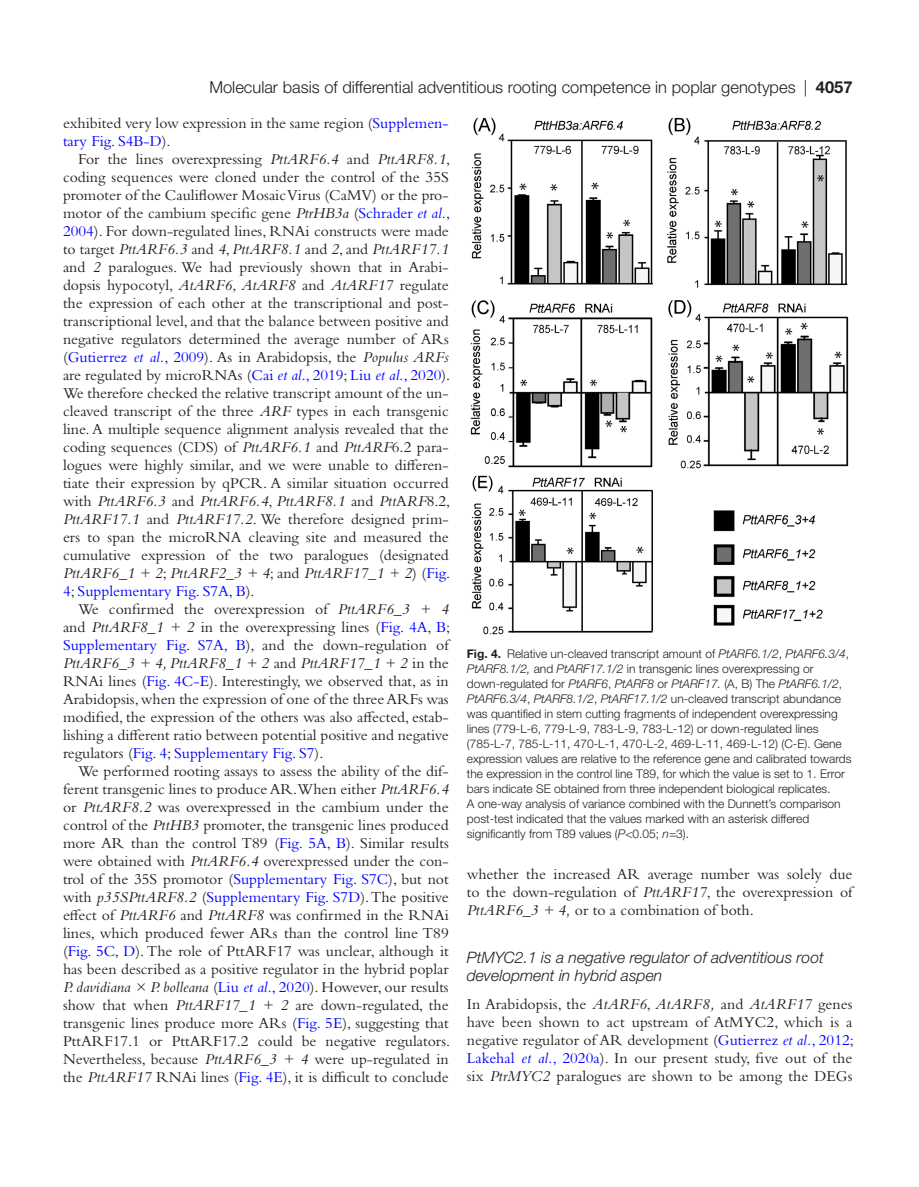
<style>
.page{position:relative;width:919px;height:1187px;background:#fff}
.page>*{position:absolute;margin:0;border:0;box-sizing:border-box;transform-origin:0 0}
.t1{font:300 16.5px "Helvetica Neue LT Std";color:#231f20}
.t2{font:15.75px/18px "Bembo Std";color:#231f20;text-align:justify}
.t3{font:italic 300 15.75px/18px "Helvetica Neue LT Std";color:#231f20}
.t4{font:300 12px/15px "Helvetica Neue LT Std";color:#231f20}
.s1{font-weight:700}
.s2{color:#00f}
.s3{font-style:italic}
.s4{font-style:italic;color:#00f}
</style>
<div class="page">
<img style="left:470px;top:117px;width:378px;height:517px">
<p class="t1" style="left:209px;top:77px;width:644px">Molecular basis of differential adventitious rooting competence in poplar genotypes | <span class="s1">4057</span></p>
<p class="t2" style="left:63px;top:113px;width:387px">exhibited very low expression in the same region (<span class="s2">Supplemen&shy;tary Fig. S4B-D</span>).</p>
<p class="t2" style="left:63px;top:149px;width:389px;text-indent:15px">For the lines overexpressing <span class="s3">PttARF6.4</span> and <span class="s3">PttARF8.1</span>, coding sequences were cloned under the control of the 35S promoter of the Cauliflower Mosaic Virus (CaMV) or the pro&shy;motor of the cambium specific gene <span class="s3">PtrHB3a</span> (<span class="s2">Schrader</span> <span class="s4">et al.</span><span class="s2">, 2004</span>). For down-regulated lines, RNAi constructs were made to target <span class="s3">PttARF6.3</span> and <span class="s3">4</span>, <span class="s3">PttARF8.1</span> and <span class="s3">2</span>, and <span class="s3">PttARF17.1 </span>and <span class="s3">2</span> paralogues. We had previously shown that in Arabi&shy;dopsis hypocotyl, <span class="s3">AtARF6</span>, <span class="s3">AtARF8</span> and <span class="s3">AtARF17</span> regulate the expression of each other at the transcriptional and post&shy;transcriptional level, and that the balance between positive and negative regulators determined the average number of ARs (<span class="s2">Gutierrez</span> <span class="s4">et al.</span><span class="s2">, 2009</span>). As in Arabidopsis, the <span class="s3">Populus ARFs </span>are regulated by microRNAs (<span class="s2">Cai</span> <span class="s4">et al.</span><span class="s2">, 2019</span>; <span class="s2">Liu</span> <span class="s4">et al.</span><span class="s2">, 2020</span>).<br>We therefore checked the relative transcript amount of the un&shy;cleaved transcript of the three <span class="s3">ARF</span> types in each transgenic line. A multiple sequence alignment analysis revealed that the coding sequences (CDS) of <span class="s3">PttARF6.1</span> and <span class="s3">PttARF</span>6.2 para&shy;logues were highly similar, and we were unable to differen&shy;tiate their expression by qPCR. A similar situation occurred with <span class="s3">PttARF6.3</span> and <span class="s3">PttARF6.4</span>, <span class="s3">PttARF8.1</span> and <span class="s3">Ptt</span>A<span class="s3">RF</span>8.2, <span class="s3">PttARF17.1</span> and <span class="s3">PttARF17.2</span>. We therefore designed prim&shy;ers to span the microRNA cleaving site and measured the cumulative expression of the two paralogues (designated <span class="s3">PttARF6_1 + 2</span>; <span class="s3">PttARF2_3 + 4</span>; and <span class="s3">PttARF17_1 + 2</span>) (<span class="s2">Fig.<br>4</span>; <span class="s2">Supplementary Fig. S7A, B</span>).</p>
<p class="t2" style="left:63px;top:599px;width:389px;text-indent:15px">We confirmed the overexpression of <span class="s3">PttARF6_3 + 4 </span>and <span class="s3">PttARF8_1 + 2</span> in the overexpressing lines (<span class="s2">Fig. 4A</span>, <span class="s2">B</span>; <span class="s2">Supplementary Fig. S7A, B</span>), and the down-regulation of <span class="s3">PttARF6_3 + 4, PttARF8_1 + 2</span> and <span class="s3">PttARF17_1 + 2</span> in the RNAi lines (<span class="s2">Fig. 4C-E</span>). Interestingly, we observed that, as in Arabidopsis, when the expression of one of the three ARFs was modified, the expression of the others was also affected, estab&shy;lishing a different ratio between potential positive and negative regulators (<span class="s2">Fig. 4</span>; <span class="s2">Supplementary Fig. S7</span>).</p>
<p class="t2" style="left:63px;top:761px;width:389px;text-indent:15px">We performed rooting assays to assess the ability of the dif&shy;ferent transgenic lines to produce AR.When either <span class="s3">PttARF6.4 </span>or <span class="s3">PttARF8.2</span> was overexpressed in the cambium under the control of the <span class="s3">PttHB3</span> promoter, the transgenic lines produced more AR than the control T89 (<span class="s2">Fig. 5A</span>, <span class="s2">B</span>). Similar results were obtained with <span class="s3">PttARF6.4</span> overexpressed under the con&shy;trol of the 35S promotor (<span class="s2">Supplementary Fig. S7C</span>), but not with <span class="s3">p35SPttARF8.2</span> (<span class="s2">Supplementary Fig. S7D</span>). The positive effect of <span class="s3">PttARF6</span> and <span class="s3">PttARF8</span> was confirmed in the RNAi lines, which produced fewer ARs than the control line T89 (<span class="s2">Fig. 5C</span>, <span class="s2">D</span>). The role of PttARF17 was unclear, although it has been described as a positive regulator in the hybrid poplar <span class="s3">P. davidiana × P. bolleana</span> (<span class="s2">Liu</span> <span class="s4">et al.</span><span class="s2">, 2020</span>). However, our results show that when <span class="s3">PttARF17_1 + 2</span> are down-regulated, the transgenic lines produce more ARs (<span class="s2">Fig. 5E</span>), suggesting that PttARF17.1 or PttARF17.2 could be negative regulators.<br>Nevertheless, because <span class="s3">PttARF6_3 + 4</span> were up-regulated in the <span class="s3">PttARF17</span> RNAi lines (<span class="s2">Fig. 4E</span>), it is difficult to conclude</p>
<p class="t4" style="left:467px;top:645px;width:386px"><span class="s1">Fig. 4.</span> Relative un-cleaved transcript amount of <span class="s3">PtARF6.1/2</span>, <span class="s3">PtARF6.3/4</span>, <span class="s3">PtARF8.1/2,</span> and <span class="s3">PtARF17.1/2</span> in transgenic lines overexpressing or down-regulated for <span class="s3">PtARF6</span>, <span class="s3">PtARF8</span> or <span class="s3">PtARF17.</span> (A, B) The <span class="s3">PtARF6.1/2</span>, <span class="s3">PtARF6.3/4</span>, <span class="s3">PtARF8.1/2</span>, <span class="s3">PtARF17.1/2</span> un-cleaved transcript abundance was quantified in stem cutting fragments of independent overexpressing lines (779-L-6, 779-L-9, 783-L-9, 783-L-12) or down-regulated lines (785-L-7, 785-L-11, 470-L-1, 470-L-2, 469-L-11, 469-L-12) (C-E). Gene expression values are relative to the reference gene and calibrated towards the expression in the control line T89, for which the value is set to 1. Error bars indicate SE obtained from three independent biological replicates.<br>A one-way analysis of variance combined with the Dunnett’s comparison post-test indicated that the values marked with an asterisk differed significantly from T89 values (<span class="s3">P</span>&lt;0.05; <span class="s3">n</span>=3).</p>
<p class="t2" style="left:466px;top:864px;width:387px">whether the increased AR average number was solely due to the down-regulation of <span class="s3">PttARF17</span>, the overexpression of <span class="s3">PttARF6_3 + 4,</span> or to a combination of both.</p>
<p class="t3" style="left:466px;top:947px;width:358px">PtMYC2.1 is a negative regulator of adventitious root development in hybrid aspen</p>
<p class="t2" style="left:466px;top:994px;width:389px">In Arabidopsis, the <span class="s3">AtARF6</span>, <span class="s3">AtARF8,</span> and <span class="s3">AtARF17</span> genes have been shown to act upstream of AtMYC2, which is a negative regulator of AR development (<span class="s2">Gutierrez</span> <span class="s4">et al.</span><span class="s2">, 2012</span>; <span class="s2">Lakehal</span> <span class="s4">et al.</span><span class="s2">, 2020a</span>). In our present study, five out of the six <span class="s3">PtrMYC2</span> paralogues are shown to be among the DEGs</p>
</div>
